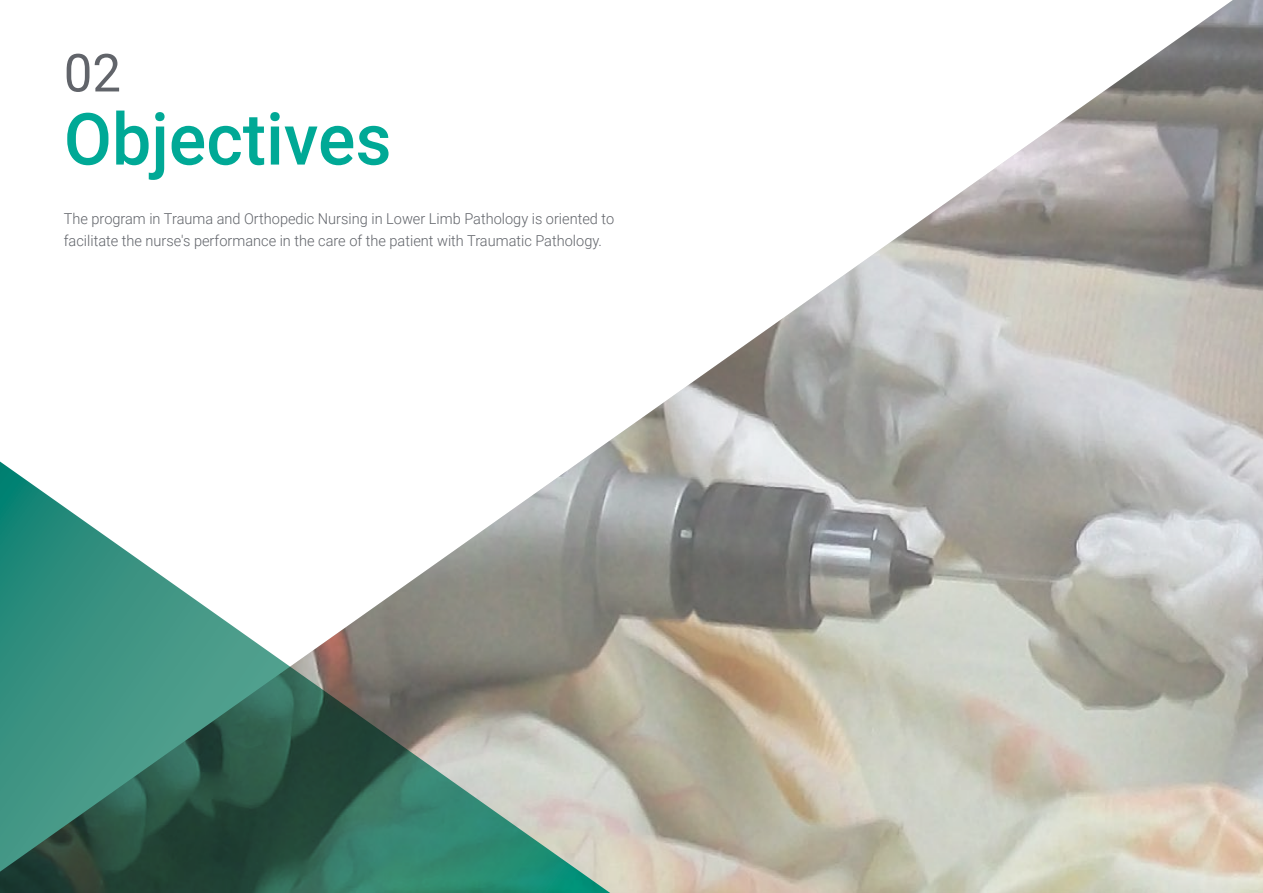
<style>
.page{position:relative;width:1263px;height:893px;background:#fff}
.page>*{position:absolute;margin:0;border:0;box-sizing:border-box;transform-origin:0 0}
.t1{font:500 72px "Roboto";color:#00a996}
.t2{font:52.5px "Roboto";color:#61646a}
.t3{font:300 15px/22.5px "Roboto";color:#61646a}
</style>
<div class="page">
<img style="left:602px;top:0;width:661px;height:893px">
<svg style="left:0;top:446px;width:640px;height:447px"></svg>
<h2 class="t2" style="left:64px;top:36px;width:59px">02</h2>
<h1 class="t1" style="left:64px;top:89px;width:329px">Objectives</h1>
<p class="t3" style="left:64px;top:207px;width:552px">The program in Trauma and Orthopedic Nursing in Lower Limb Pathology is oriented to facilitate the nurse's performance in the care of the patient with Traumatic Pathology.</p>
</div>
